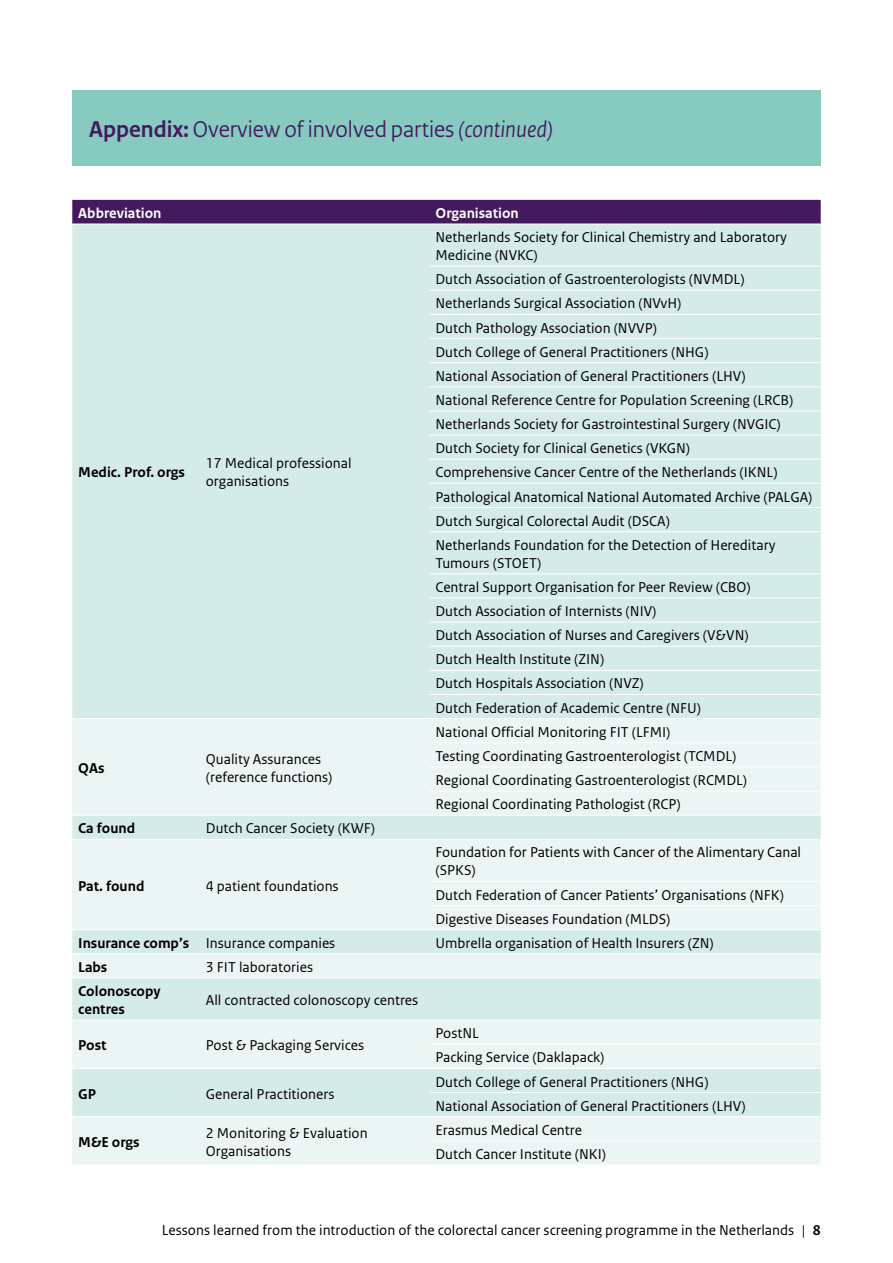
<style>
.page{position:relative;width:893px;height:1263px;background:#fff}
.page>*{position:absolute;margin:0;border:0;box-sizing:border-box;transform-origin:0 0}
.H3_Paragraafkop{font:24px "Rijksoverheid Sans Heading";color:#44195e}
.Tabel_plat{font:15px/18px "Rijksoverheid Sans Text";color:#000}
.Tabel_plat-2{font:700 15px/18px "Rijksoverheid Sans Text";color:#000}
.Tabel_kop{font:700 15px "Rijksoverheid Sans Text";color:#fff}
.s1{font-weight:700}
.s2{font-style:italic}
</style>
<div class="page">
<div style="left:72px;top:90px;width:749px;height:76px;background:#87cac0"></div>
<div style="left:72px;top:200px;width:749px;height:24px;background:#44195e"></div>
<div style="left:72px;top:225px;width:749px;height:493px;background:#d5ebe7"></div>
<svg style="left:72px;top:719px;width:749px;height:445px;background:#e3f2f0"></svg>
<hr style="left:429px;top:266px;width:392px;height:1px;background:#fff">
<hr style="left:429px;top:290px;width:392px;height:1px;background:#fff">
<hr style="left:429px;top:314px;width:392px;height:1px;background:#fff">
<hr style="left:429px;top:338px;width:392px;height:1px;background:#fff">
<hr style="left:429px;top:362px;width:392px;height:1px;background:#fff">
<hr style="left:429px;top:386px;width:392px;height:1px;background:#fff">
<hr style="left:429px;top:411px;width:392px;height:1px;background:#fff">
<hr style="left:429px;top:435px;width:392px;height:1px;background:#fff">
<hr style="left:429px;top:459px;width:392px;height:1px;background:#fff">
<hr style="left:429px;top:483px;width:392px;height:1px;background:#fff">
<hr style="left:429px;top:507px;width:392px;height:1px;background:#fff">
<hr style="left:429px;top:531px;width:392px;height:1px;background:#fff">
<hr style="left:429px;top:573px;width:392px;height:1px;background:#fff">
<hr style="left:429px;top:597px;width:392px;height:1px;background:#fff">
<hr style="left:429px;top:622px;width:392px;height:1px;background:#fff">
<hr style="left:429px;top:646px;width:392px;height:1px;background:#fff">
<hr style="left:429px;top:670px;width:392px;height:1px;background:#fff">
<hr style="left:429px;top:694px;width:392px;height:1px;background:#fff">
<hr style="left:429px;top:742px;width:392px;height:1px;background:#fff">
<hr style="left:429px;top:766px;width:392px;height:1px;background:#fff">
<hr style="left:429px;top:791px;width:392px;height:1px;background:#fff">
<hr style="left:72px;top:815px;width:128px;height:1px;background:#fff">
<hr style="left:200px;top:815px;width:229px;height:1px;background:#fff">
<hr style="left:429px;top:815px;width:392px;height:1px;background:#fff">
<hr style="left:72px;top:839px;width:128px;height:1px;background:#fff">
<hr style="left:200px;top:839px;width:229px;height:1px;background:#fff">
<hr style="left:429px;top:839px;width:392px;height:1px;background:#fff">
<hr style="left:429px;top:881px;width:392px;height:1px;background:#fff">
<hr style="left:429px;top:905px;width:392px;height:1px;background:#fff">
<hr style="left:72px;top:929px;width:128px;height:1px;background:#fff">
<hr style="left:200px;top:929px;width:229px;height:1px;background:#fff">
<hr style="left:429px;top:929px;width:392px;height:1px;background:#fff">
<hr style="left:72px;top:953px;width:128px;height:1px;background:#fff">
<hr style="left:200px;top:953px;width:229px;height:1px;background:#fff">
<hr style="left:429px;top:953px;width:392px;height:1px;background:#fff">
<hr style="left:72px;top:978px;width:128px;height:1px;background:#fff">
<hr style="left:200px;top:978px;width:229px;height:1px;background:#fff">
<hr style="left:429px;top:978px;width:392px;height:1px;background:#fff">
<hr style="left:72px;top:1020px;width:128px;height:1px;background:#fff">
<hr style="left:200px;top:1020px;width:229px;height:1px;background:#fff">
<hr style="left:429px;top:1020px;width:392px;height:1px;background:#fff">
<hr style="left:429px;top:1044px;width:392px;height:1px;background:#fff">
<hr style="left:72px;top:1068px;width:128px;height:1px;background:#fff">
<hr style="left:200px;top:1068px;width:229px;height:1px;background:#fff">
<hr style="left:429px;top:1068px;width:392px;height:1px;background:#fff">
<hr style="left:429px;top:1092px;width:392px;height:1px;background:#fff">
<hr style="left:72px;top:1116px;width:128px;height:1px;background:#fff">
<hr style="left:200px;top:1116px;width:229px;height:1px;background:#fff">
<hr style="left:429px;top:1116px;width:392px;height:1px;background:#fff">
<hr style="left:429px;top:1140px;width:392px;height:1px;background:#fff">
<h3 class="H3_Paragraafkop" style="left:89px;top:115px;width:465px"><span class="s1">Appendix:</span> Overview of involved parties <span class="s2">(continued)</span></h3>
<p class="Tabel_kop" style="left:78px;top:205px;width:85px">Abbreviation</p>
<p class="Tabel_kop" style="left:435px;top:205px;width:85px">Organisation</p>
<p class="Tabel_plat-2" style="left:78px;top:464px;width:108px">Medic. Prof. orgs</p>
<p class="Tabel_plat" style="left:206px;top:455px;width:147px">17 Medical professional organisations</p>
<p class="Tabel_plat-2" style="left:78px;top:759px;width:28px">QAs</p>
<p class="Tabel_plat" style="left:206px;top:750px;width:117px">Quality Assurances</p>
<p class="Tabel_plat" style="left:206px;top:768px;width:128px">(reference functions)</p>
<p class="Tabel_plat-2" style="left:78px;top:820px;width:58px">Ca found</p>
<p class="Tabel_plat" style="left:206px;top:820px;width:171px">Dutch Cancer Society (KWF)</p>
<p class="Tabel_plat-2" style="left:78px;top:877px;width:68px">Pat. found</p>
<p class="Tabel_plat" style="left:206px;top:877px;width:134px">4 patient foundations</p>
<p class="Tabel_plat" style="left:435px;top:228px;width:353px">Netherlands Society for Clinical Chemistry and Laboratory<br>Medicine (NVKC)</p>
<p class="Tabel_plat" style="left:435px;top:271px;width:311px">Dutch Association of Gastroenterologists (NVMDL)</p>
<p class="Tabel_plat" style="left:435px;top:295px;width:248px">Netherlands Surgical Association (NVvH)</p>
<p class="Tabel_plat" style="left:435px;top:319px;width:223px">Dutch Pathology Association (NVVP)</p>
<p class="Tabel_plat" style="left:435px;top:343px;width:275px">Dutch College of General Practitioners (NHG)</p>
<p class="Tabel_plat" style="left:435px;top:367px;width:312px">National Association of General Practitioners (LHV)</p>
<p class="Tabel_plat" style="left:435px;top:391px;width:359px">National Reference Centre for Population Screening (LRCB)</p>
<p class="Tabel_plat" style="left:435px;top:415px;width:347px">Netherlands Society for Gastrointestinal Surgery (NVGIC)</p>
<p class="Tabel_plat" style="left:435px;top:440px;width:256px">Dutch Society for Clinical Genetics (VKGN)</p>
<p class="Tabel_plat" style="left:435px;top:464px;width:344px">Comprehensive Cancer Centre of the Netherlands (IKNL)</p>
<p class="Tabel_plat" style="left:435px;top:488px;width:379px">Pathological Anatomical National Automated Archive (PALGA)</p>
<p class="Tabel_plat" style="left:435px;top:512px;width:236px">Dutch Surgical Colorectal Audit (DSCA)</p>
<p class="Tabel_plat" style="left:435px;top:536px;width:341px">Netherlands Foundation for the Detection of Hereditary<br>Tumours (STOET)</p>
<p class="Tabel_plat" style="left:435px;top:578px;width:317px">Central Support Organisation for Peer Review (CBO)</p>
<p class="Tabel_plat" style="left:435px;top:602px;width:223px">Dutch Association of Internists (NIV)</p>
<p class="Tabel_plat" style="left:435px;top:626px;width:315px">Dutch Association of Nurses and Caregivers (V&amp;VN)</p>
<p class="Tabel_plat" style="left:435px;top:651px;width:170px">Dutch Health Institute (ZIN)</p>
<p class="Tabel_plat" style="left:435px;top:675px;width:210px">Dutch Hospitals Association (NVZ)</p>
<p class="Tabel_plat" style="left:435px;top:699px;width:267px">Dutch Federation of Academic Centre (NFU)</p>
<p class="Tabel_plat" style="left:435px;top:723px;width:237px">National Official Monitoring FIT (LFMI)</p>
<p class="Tabel_plat" style="left:435px;top:747px;width:302px">Testing Coordinating Gastroenterologist (TCMDL)</p>
<p class="Tabel_plat" style="left:435px;top:771px;width:313px">Regional Coordinating Gastroenterologist (RCMDL)</p>
<p class="Tabel_plat" style="left:435px;top:795px;width:247px">Regional Coordinating Pathologist (RCP)</p>
<p class="Tabel_plat" style="left:435px;top:844px;width:367px">Foundation for Patients with Cancer of the Alimentary Canal (SPKS)</p>
<p class="Tabel_plat" style="left:435px;top:886px;width:350px">Dutch Federation of Cancer Patients’ Organisations (NFK)</p>
<p class="Tabel_plat" style="left:435px;top:910px;width:236px">Digestive Diseases Foundation (MLDS)</p>
<p class="Tabel_plat-2" style="left:78px;top:934px;width:113px">Insurance comp’s</p>
<p class="Tabel_plat" style="left:206px;top:934px;width:131px">Insurance companies</p>
<p class="Tabel_plat" style="left:435px;top:934px;width:280px">Umbrella organisation of Health Insurers (ZN)</p>
<p class="Tabel_plat-2" style="left:78px;top:958px;width:31px">Labs</p>
<p class="Tabel_plat" style="left:206px;top:958px;width:109px">3 FIT laboratories</p>
<p class="Tabel_plat-2" style="left:78px;top:982px;width:84px">Colonoscopy centres</p>
<p class="Tabel_plat" style="left:206px;top:991px;width:214px">All contracted colonoscopy centres</p>
<p class="Tabel_plat-2" style="left:78px;top:1037px;width:30px">Post</p>
<p class="Tabel_plat" style="left:206px;top:1037px;width:160px">Post &amp; Packaging Services</p>
<p class="Tabel_plat" style="left:435px;top:1025px;width:45px">PostNL</p>
<p class="Tabel_plat" style="left:435px;top:1049px;width:171px">Packing Service (Daklapack)</p>
<p class="Tabel_plat-2" style="left:78px;top:1085px;width:19px">GP</p>
<p class="Tabel_plat" style="left:206px;top:1085px;width:130px">General Practitioners</p>
<p class="Tabel_plat" style="left:435px;top:1073px;width:275px">Dutch College of General Practitioners (NHG)</p>
<p class="Tabel_plat" style="left:435px;top:1097px;width:312px">National Association of General Practitioners (LHV)</p>
<p class="Tabel_plat-2" style="left:78px;top:1133px;width:63px">M&amp;E orgs</p>
<p class="Tabel_plat" style="left:206px;top:1124px;width:163px">2 Monitoring &amp; Evaluation<br>Organisations</p>
<p class="Tabel_plat" style="left:435px;top:1121px;width:148px">Erasmus Medical Centre</p>
<p class="Tabel_plat" style="left:435px;top:1145px;width:172px">Dutch Cancer Institute (NKI)</p>
<p class="Tabel_plat" style="left:162px;top:1221px;width:660px">Lessons learned from the introduction of the colorectal cancer screening programme in the Netherlands | <span class="s1">8</span></p>
</div>
